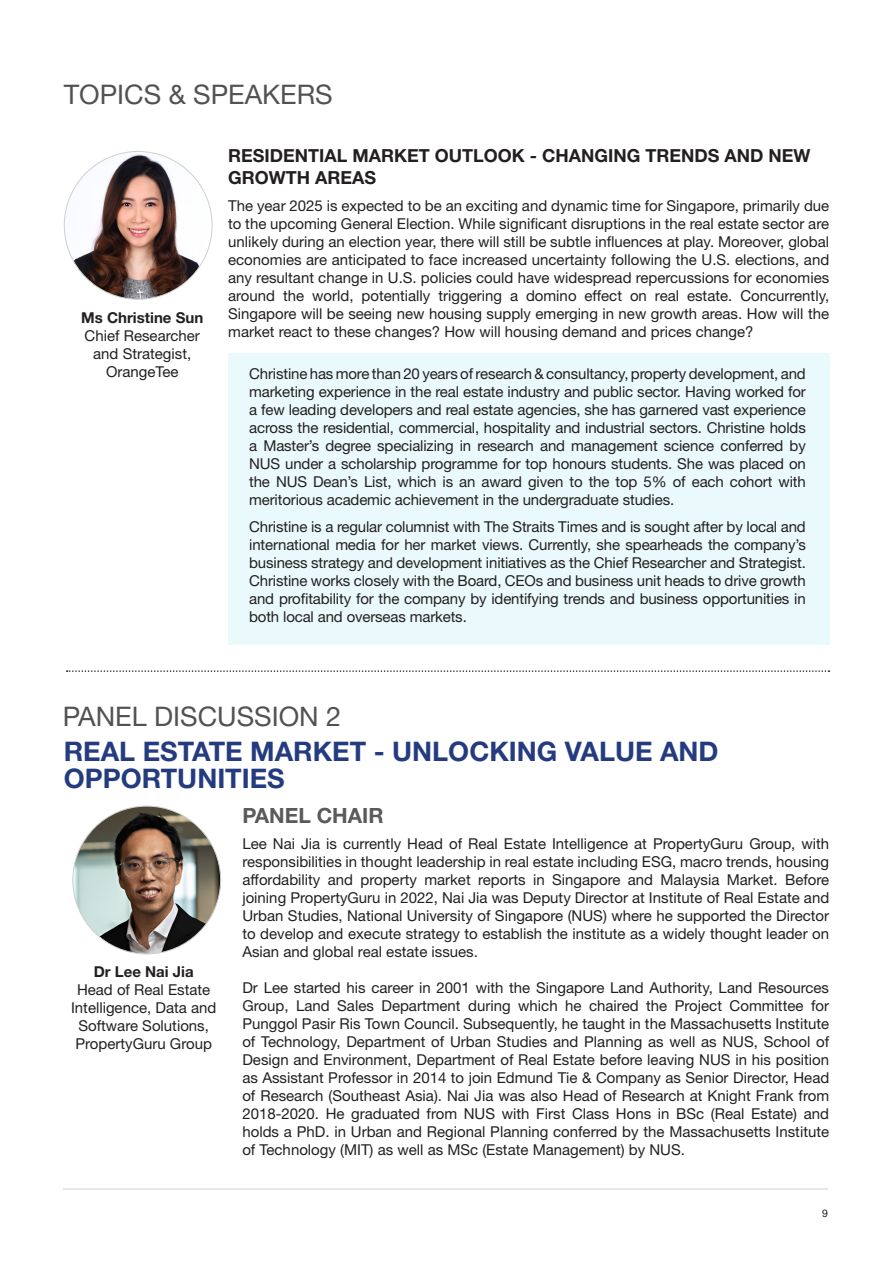
<style>
.page{position:relative;width:893px;height:1263px;background:#fff}
.page>*{position:absolute;margin:0;border:0;box-sizing:border-box;transform-origin:0 0}
.t1{font:700 27px/27px "Helvetica Neue LT Std";color:#243c7f}
.t2{font:27px "Helvetica Neue LT Std";color:#525252}
.t3{font:700 21px "Helvetica Neue LT Std";color:#5a5a5a}
.t4{font:700 18px/21.6px "Helvetica Neue LT Std";color:#231f20}
.t5{font:15px/18px "Helvetica Neue LT Std";color:#231f20;text-align:justify}
.t6{font:700 15px "Helvetica Neue LT Std";color:#231f20}
.t7{font:10.5px "Helvetica Neue LT Std";color:#231f20}
</style>
<div class="page">
<img style="left:64px;top:151px;width:148px;height:148px;border-radius:74px">
<div style="left:228px;top:353px;width:601px;height:291px;background:#eaf9fb"></div>
<hr style="left:64px;top:1188px;width:764px;height:1px;background:#e6e7e9">
<img style="left:73px;top:806px;width:148px;height:148px;border-radius:74px">
<svg style="left:67px;top:670px;width:762px;height:2px"></svg>
<p class="t2" style="left:64px;top:79px;width:271px">TOPICS &amp; SPEAKERS</p>
<p class="t6" style="left:81px;top:309px;width:123px">Ms Christine Sun</p>
<p class="t5" style="left:85px;top:327px;width:117px">Chief Researcher</p>
<p class="t5" style="left:93px;top:345px;width:100px">and Strategist,</p>
<p class="t5" style="left:106px;top:363px;width:74px">OrangeTee</p>
<p class="t4" style="left:228px;top:145px;width:584px">RESIDENTIAL MARKET OUTLOOK - CHANGING TRENDS AND NEW<br>GROWTH AREAS</p>
<p class="t5" style="left:228px;top:196px;width:603px">The year 2025 is expected to be an exciting and dynamic time for Singapore, primarily due to the upcoming General Election. While significant disruptions in the real estate sector are unlikely during an election year, there will still be subtle influences at play. Moreover, global economies are anticipated to face increased uncertainty following the U.S. elections, and any resultant change in U.S. policies could have widespread repercussions for economies around the world, potentially triggering a domino effect on real estate. Concurrently, Singapore will be seeing new housing supply emerging in new growth areas. How will the market react to these changes? How will housing demand and prices change?</p>
<p class="t5" style="left:249px;top:364px;width:558px">Christine has more than 20 years of research &amp; consultancy, property development, and marketing experience in the real estate industry and public sector. Having worked for a few leading developers and real estate agencies, she has garnered vast experience across the residential, commercial, hospitality and industrial sectors. Christine holds a Master’s degree specializing in research and management science conferred by NUS under a scholarship programme for top honours students. She was placed on the NUS Dean’s List, which is an award given to the top 5% of each cohort with meritorious academic achievement in the undergraduate studies.</p>
<p class="t5" style="left:249px;top:517px;width:558px">Christine is a regular columnist with The Straits Times and is sought after by local and international media for her market views. Currently, she spearheads the company’s business strategy and development initiatives as the Chief Researcher and Strategist.<br>Christine works closely with the Board, CEOs and business unit heads to drive growth and profitability for the company by identifying trends and business opportunities in both local and overseas markets.</p>
<p class="t2" style="left:63px;top:700px;width:280px">PANEL DISCUSSION 2</p>
<p class="t1" style="left:64px;top:738px;width:656px">REAL ESTATE MARKET - UNLOCKING VALUE AND<br>OPPORTUNITIES</p>
<p class="t3" style="left:242px;top:802px;width:143px">PANEL CHAIR</p>
<p class="t5" style="left:242px;top:835px;width:588px">Lee Nai Jia is currently Head of Real Estate Intelligence at PropertyGuru Group, with responsibilities in thought leadership in real estate including ESG, macro trends, housing affordability and property market reports in Singapore and Malaysia Market. Before joining PropertyGuru in 2022, Nai Jia was Deputy Director at Institute of Real Estate and Urban Studies, National University of Singapore (NUS) where he supported the Director to develop and execute strategy to establish the institute as a widely thought leader on Asian and global real estate issues.</p>
<p class="t5" style="left:242px;top:979px;width:588px">Dr Lee started his career in 2001 with the Singapore Land Authority, Land Resources Group, Land Sales Department during which he chaired the Project Committee for Punggol Pasir Ris Town Council. Subsequently, he taught in the Massachusetts Institute of Technology, Department of Urban Studies and Planning as well as NUS, School of Design and Environment, Department of Real Estate before leaving NUS in his position as Assistant Professor in 2014 to join Edmund Tie &amp; Company as Senior Director, Head of Research (Southeast Asia). Nai Jia was also Head of Research at Knight Frank from 2018-2020. He graduated from NUS with First Class Hons in BSc (Real Estate) and holds a PhD. in Urban and Regional Planning conferred by the Massachusetts Institute of Technology (MIT) as well as MSc (Estate Management) by NUS.</p>
<p class="t6" style="left:94px;top:962px;width:101px">Dr Lee Nai Jia</p>
<p class="t5" style="left:71px;top:980px;width:147px;text-align:center">Head of Real Estate<br>Intelligence, Data and<br>Software Solutions,<br>PropertyGuru Group</p>
<p class="t7" style="left:822px;top:1207px;width:7px">9</p>
</div>
